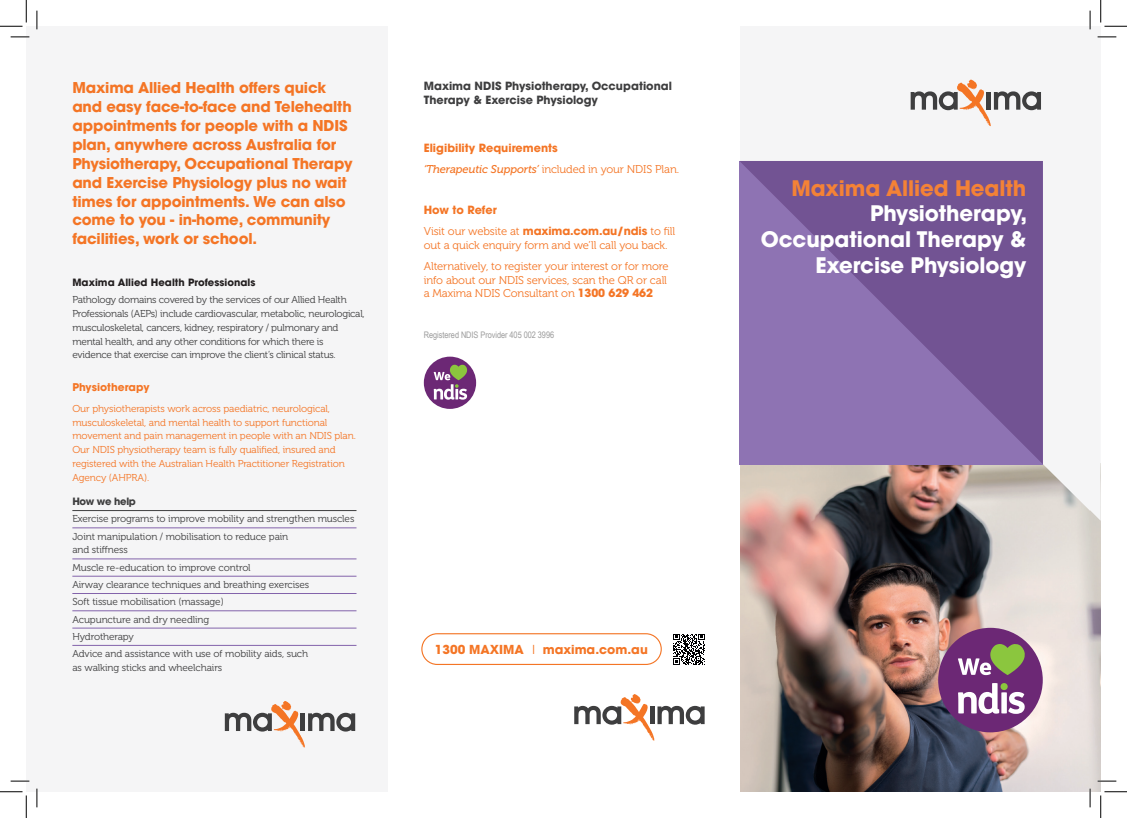
<style>
.page{position:relative;width:1127px;height:818px;background:#fff}
.page>*{position:absolute;margin:0;border:0;box-sizing:border-box;transform-origin:0 0}
.t1{font:700 21.25px/25.8px "Avant Garde";letter-spacing:-.005em;color:#fff;text-align:right}
.t2{font:700 21.25px "Avant Garde";letter-spacing:-.005em;color:#f48236}
.t3{font:700 14.88px/18.9px "Avant Garde";letter-spacing:-.01em;color:#f47525}
.t4{font:700 12.38px "ITC Avant Garde Pro";color:#f47525}
.t5{font:11.25px/13.8px "Museo 300";letter-spacing:-.01em;color:#f47525}
.t6{font:700 11.25px/13.8px "ITC Avant Garde Pro";color:#3e3e3f}
.t7{font:700 11.25px "ITC Avant Garde Pro";color:#f47525}
.t8{font:700 10.62px "ITC Avant Garde Pro";letter-spacing:.005em;color:#f47525}
.t9{font:10px/17.2px "Museo 300";letter-spacing:-.02em;color:#3e3e3f}
.t10{font:10px/13.8px "Museo 300";letter-spacing:-.01em;color:#f47525}
.t11{font:700 10px "ITC Avant Garde Pro";letter-spacing:.005em;color:#231f20}
.t12{font:700 10px "ITC Avant Garde Pro";letter-spacing:-.025em;color:#3e3e3f}
.t13{font:9px "Arial Narrow";letter-spacing:-.005em;color:#9b9b9b}
.s1{font-family:"Museo 500";font-style:italic}
.s2{font-family:"ITC Avant Garde Pro";font-weight:700}
.s3{font-weight:400}
</style>
<div class="page">
<img style="left:740px;top:511px;width:360px;height:281px">
<svg style="left:739px;top:464px;width:85px;height:47px;background:#d9c6b9"></svg>
<svg style="left:824px;top:263px;width:276px;height:258px"></svg>
<div style="left:26px;top:26px;width:362px;height:766px;background:#f5f5f6"></div>
<div style="left:739px;top:26px;width:361px;height:237px;background:#f5f5f6"></div>
<div style="left:937px;top:628px;width:105px;height:104px;background:#6c2875;border-radius:50%"></div>
<svg style="left:958px;top:644px;width:66px;height:31px"></svg>
<svg style="left:958px;top:683px;width:66px;height:31px"></svg>
<svg style="left:225px;top:701px;width:130px;height:46px"></svg>
<div style="left:423px;top:357px;width:53px;height:52px;background:#6c2875;border-radius:50%"></div>
<svg style="left:433px;top:365px;width:34px;height:35px"></svg>
<svg style="left:574px;top:694px;width:130px;height:47px"></svg>
<svg style="left:673px;top:634px;width:31px;height:31px"></svg>
<div style="left:421px;top:633px;width:240px;height:32px;border:1px solid #f47525;border-radius:15px"></div>
<hr style="left:72px;top:510px;width:284px;height:1px;background:#3e3e3f">
<hr style="left:72px;top:528px;width:284px;height:1px;background:#8363ab">
<hr style="left:72px;top:559px;width:284px;height:1px;background:#8363ab">
<hr style="left:72px;top:576px;width:284px;height:1px;background:#8363ab">
<hr style="left:72px;top:593px;width:284px;height:1px;background:#8363ab">
<hr style="left:72px;top:610px;width:284px;height:1px;background:#8363ab">
<hr style="left:72px;top:628px;width:284px;height:1px;background:#8363ab">
<hr style="left:72px;top:645px;width:284px;height:1px;background:#8363ab">
<svg style="left:910px;top:80px;width:130px;height:46px"></svg>
<svg style="left:739px;top:161px;width:303px;height:303px;background:#8063a3"></svg>
<svg style="left:11px;top:36px;width:18px;height:2px"></svg>
<svg style="left:1097px;top:36px;width:18px;height:2px"></svg>
<svg style="left:11px;top:780px;width:18px;height:2px"></svg>
<svg style="left:1097px;top:780px;width:18px;height:2px"></svg>
<svg style="left:36px;top:11px;width:2px;height:18px"></svg>
<svg style="left:36px;top:788px;width:2px;height:19px"></svg>
<svg style="left:1089px;top:11px;width:1px;height:18px"></svg>
<svg style="left:1088px;top:788px;width:2px;height:19px"></svg>
<svg style="left:0;top:0;width:27px;height:27px"></svg>
<svg style="left:0;top:791px;width:27px;height:27px"></svg>
<svg style="left:1100px;top:0;width:26px;height:27px"></svg>
<svg style="left:1100px;top:791px;width:26px;height:27px"></svg>
<p class="t3" style="left:72px;top:78px;width:282px">Maxima Allied Health offers quick and easy face-to-face and Telehealth appointments for people with a NDIS plan, anywhere across Australia for Physiotherapy, Occupational Therapy and Exercise Physiology plus no wait times for appointments. We can also come to you - in-home, community facilities, work or school.</p>
<p class="t11" style="left:72px;top:276px;width:185px">Maxima Allied Health Professionals</p>
<p class="t9" style="left:72px;top:293px;width:294px;line-height:13.8px">Pathology domains covered by the services of our Allied Health Professionals (AEPs) include cardiovascular, metabolic, neurological, musculoskeletal, cancers, kidney, respiratory / pulmonary and mental health, and any other conditions for which there is evidence that exercise can improve the client’s clinical status.</p>
<p class="t8" style="left:72px;top:380px;width:79px">Physiotherapy</p>
<p class="t10" style="left:72px;top:402px;width:285px">Our physiotherapists work across paediatric, neurological, musculoskeletal, and mental health to support functional movement and pain management in people with an NDIS plan.<br>Our NDIS physiotherapy team is fully qualified, insured and registered with the Australian Health Practitioner Registration Agency (AHPRA).</p>
<p class="t12" style="left:72px;top:495px;width:65px">How we help</p>
<p class="t9" style="left:72px;top:510px;width:283px">Exercise programs to improve mobility and strengthen muscles<br>Joint manipulation / mobilisation to reduce pain</p>
<p class="t9" style="left:72px;top:541px;width:238px">and stiffness<br>Muscle re-education to improve control<br>Airway clearance techniques and breathing exercises Soft tissue mobilisation (massage)<br>Acupuncture and dry needling<br>Hydrotherapy<br>Advice and assistance with use of mobility aids, such</p>
<p class="t9" style="left:72px;top:659px;width:151px">as walking sticks and wheelchairs</p>
<p class="t6" style="left:423px;top:79px;width:250px">Maxima NDIS Physiotherapy, Occupational<br>Therapy &amp; Exercise Physiology</p>
<p class="t7" style="left:423px;top:141px;width:135px">Eligibility Requirements</p>
<p class="t5" style="left:423px;top:163px;width:257px"><span class="s1">‘Therapeutic Supports’</span> included in your NDIS Plan.</p>
<p class="t7" style="left:423px;top:203px;width:74px">How to Refer</p>
<p class="t5" style="left:423px;top:225px;width:253px">Visit our website at <span class="s2">maxima.com.au/ndis</span> to fill out a quick enquiry form and we’ll call you back.</p>
<p class="t5" style="left:423px;top:259px;width:246px">Alternatively, to register your interest or for more info about our NDIS services, scan the QR or call a Maxima NDIS Consultant on <span class="s2">1300 629 462</span></p>
<p class="t13" style="left:423px;top:329px;width:132px">Registered NDIS Provider 405 002 3996</p>
<p class="t4" style="left:434px;top:641px;width:214px">1300 MAXIMA <span class="s3">l</span> maxima.com.au</p>
<h1 class="t2" style="left:791px;top:174px;width:236px">Maxima Allied Health</h1>
<h1 class="t1" style="left:760px;top:201px;width:268px">Physiotherapy,<br>Occupational Therapy &amp;<br>Exercise Physiology</h1>
</div>
